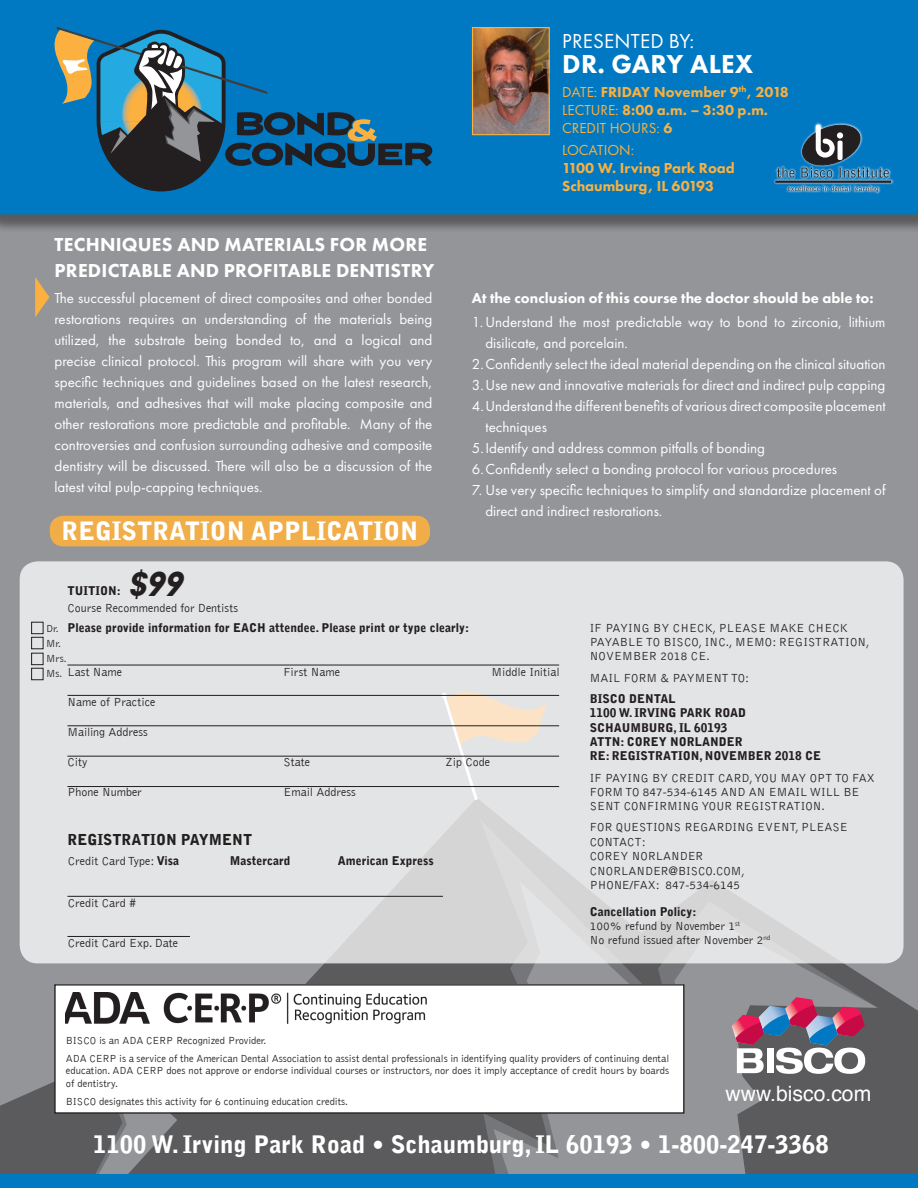
<style>
.page{position:relative;width:918px;height:1188px;background:#939598}
.page>*{position:absolute;margin:0;border:0;box-sizing:border-box;transform-origin:0 0}
.t1{font:italic 900 36px "Neuzeit Gro";color:#231f20}
.t2{font:800 27px "Futura PT";letter-spacing:.01em;color:#fff}
.t3{font:900 25.2px "Bell Gothic";color:#fff}
.t4{font:900 24px "Bell Gothic";color:#fff}
.t5{font:21.15px "Helvetica";color:#fff}
.t6{font:21px "Futura PT";letter-spacing:.01em;color:#fff}
.t7{font:800 19.5px/25.5px "Futura PT";letter-spacing:.01em;color:#fff}
.t8{font:15px/21px "Futura PT";color:#fff}
.t9{font:800 15px "Futura PT";color:#fbb03f}
.t10{font:800 15px "Futura PT";color:#fff}
.t11{font:15px "Futura PT";color:#fbb03f}
.t12{font:900 15px "Bell Gothic";color:#231f20}
.t13{font:300 12px/14.4px "Bell Gothic";color:#231f20}
.t14{font:900 12px "Bell Gothic";color:#231f20}
.t15{font:300 10.5px/12.6px "Bell Gothic";color:#231f20;text-align:justify}
.s1{font-weight:400}
.s2{font-weight:800}
.s3{font-weight:900}
</style>
<div class="page">
<svg style="left:0;top:798px;width:918px;height:376px;fill:#5b5a5c"></svg>
<svg style="left:51px;top:1068px;width:126px;height:106px"></svg>
<svg style="left:494px;top:963px;width:384px;height:211px"></svg>
<div style="left:0;top:0;width:918px;height:233px;background:#231f20;opacity:.5"></div>
<div style="left:0;top:0;width:918px;height:214px;background:#0079c2"></div>
<svg style="left:35px;top:277px;width:14px;height:40px"></svg>
<div style="left:20px;top:561px;width:884px;height:402px;background:linear-gradient(to right,#e2e3e3,#e2e2e3);border-radius:18px"></div>
<hr style="left:67px;top:665px;width:492px;height:1px;background:#231f20">
<hr style="left:67px;top:695px;width:492px;height:1px;background:#231f20">
<hr style="left:67px;top:725px;width:492px;height:1px;background:#231f20">
<hr style="left:67px;top:756px;width:492px;height:1px;background:#231f20">
<hr style="left:67px;top:786px;width:492px;height:1px;background:#231f20">
<div style="left:31px;top:622px;width:12px;height:12px;border:1px solid #231f20"></div>
<div style="left:31px;top:637px;width:12px;height:12px;border:1px solid #231f20"></div>
<div style="left:31px;top:653px;width:12px;height:12px;border:1px solid #231f20"></div>
<div style="left:31px;top:668px;width:12px;height:12px;border:1px solid #231f20"></div>
<div style="left:50px;top:516px;width:380px;height:30px;background:#f0ad48;border-radius:14px"></div>
<hr style="left:67px;top:896px;width:376px;height:1px;background:#231f20">
<hr style="left:67px;top:936px;width:123px;height:1px;background:#231f20">
<div style="left:55px;top:985px;width:629px;height:128px;background:#fff"></div>
<div style="left:54px;top:984px;width:630px;height:130px;border:1px solid #231f20"></div>
<img style="left:66px;top:993px;width:361px;height:31px">
<svg style="left:732px;top:997px;width:133px;height:77px;background:#997f92"></svg>
<svg style="left:50px;top:27px;width:382px;height:164px;background:#1f6f9b"></svg>
<div style="left:0;top:1174px;width:918px;height:14px;background:#0079c2"></div>
<img style="left:474px;top:29px;width:74px;height:104px">
<div style="left:472px;top:27px;width:78px;height:108px;border:1px solid #fbb03f"></div>
<div style="left:773px;top:123px;width:121px;height:71px;background:#fff;opacity:.75"></div>
<svg style="left:788px;top:186px;width:90px;height:6px"></svg>
<hr style="left:775px;top:181px;width:116px;height:2px;background:#231f20">
<svg style="left:777px;top:122px;width:112px;height:56px;background:#29729f"></svg>
<p class="t6" style="left:562px;top:28px;width:134px">PRESENTED BY:</p>
<p class="t2" style="left:562px;top:47px;width:193px">DR. GARY ALEX</p>
<p class="t7" style="left:55px;top:232px;width:381px">TECHNIQUES AND MATERIALS FOR MORE<br>PREDICTABLE AND PROFITABLE DENTISTRY</p>
<p class="t9" style="left:562px;top:83px;width:228px"><span class="s1">DATE:</span> FRIDAY November 9<sup>th</sup>, 2018</p>
<p class="t9" style="left:562px;top:101px;width:207px"><span class="s1">LECTURE:</span> 8:00 a.m. – 3:30 p.m.</p>
<p class="t11" style="left:562px;top:120px;width:112px">CREDIT HOURS: <span class="s2">6</span></p>
<p class="t11" style="left:562px;top:142px;width:74px">LOCATION:</p>
<p class="t9" style="left:562px;top:159px;width:174px">1100 W. Irving Park Road</p>
<p class="t9" style="left:562px;top:177px;width:153px">Schaumburg, IL 60193</p>
<p class="t8" style="left:55px;top:287px;width:380px;text-align:justify">The successful placement of direct composites and other bonded restorations requires an understanding of the materials being utilized, the substrate being bonded to, and a logical and precise clinical protocol. This program will share with you very specific techniques and guidelines based on the latest research, materials, and adhesives that will make placing composite and other restorations more predictable and profitable. Many of the controversies and confusion surrounding adhesive and composite dentistry will be discussed. There will also be a discussion of the latest vital pulp-capping techniques.</p>
<p class="t10" style="left:472px;top:288px;width:403px">At the conclusion of this course the doctor should be able to:</p>
<p class="t8" style="left:485px;top:312px;width:402px;text-indent:-14px">1.Understand the most predictable way to bond to zirconia, lithium disilicate, and porcelain.</p>
<p class="t8" style="left:472px;top:354px;width:415px">2.Confidently select the ideal material depending on the clinical situation</p>
<p class="t8" style="left:472px;top:375px;width:415px">3.Use new and innovative materials for direct and indirect pulp capping</p>
<p class="t8" style="left:485px;top:396px;width:402px;text-indent:-14px">4.Understand the different benefits of various direct composite placement techniques</p>
<p class="t8" style="left:472px;top:438px;width:295px">5.Identify and address common pitfalls of bonding</p>
<p class="t8" style="left:472px;top:459px;width:367px">6.Confidently select a bonding protocol for various procedures</p>
<p class="t8" style="left:485px;top:480px;width:402px;text-indent:-14px">7. Use very specific techniques to simplify and standardize placement of direct and indirect restorations.</p>
<p class="t3" style="left:62px;top:517px;width:358px">REGISTRATION APPLICATION</p>
<p class="t1" style="left:128px;top:564px;width:63px">$99</p>
<p class="t14" style="left:67px;top:583px;width:55px">TUITION:</p>
<p class="t13" style="left:67px;top:601px;width:172px">Course Recommended for Dentists</p>
<p class="t14" style="left:67px;top:621px;width:403px">Please provide information for EACH attendee. Please print or type clearly:</p>
<p class="t13" style="left:67px;top:665px;width:56px">Last Name</p>
<p class="t13" style="left:283px;top:665px;width:58px">First Name</p>
<p class="t13" style="left:492px;top:665px;width:70px">Middle Initial</p>
<p class="t13" style="left:67px;top:695px;width:89px">Name of Practice</p>
<p class="t13" style="left:67px;top:725px;width:82px">Mailing Address</p>
<p class="t13" style="left:67px;top:755px;width:21px">City</p>
<p class="t13" style="left:283px;top:755px;width:28px">State</p>
<p class="t13" style="left:445px;top:755px;width:46px">Zip Code</p>
<p class="t13" style="left:67px;top:785px;width:76px">Phone Number</p>
<p class="t13" style="left:283px;top:785px;width:74px">Email Address</p>
<p class="t15" style="left:46px;top:623px;width:14px">Dr.</p>
<p class="t15" style="left:46px;top:638px;width:16px">Mr.</p>
<p class="t15" style="left:46px;top:653px;width:22px">Mrs.</p>
<p class="t15" style="left:46px;top:668px;width:18px">Ms.</p>
<p class="t12" style="left:67px;top:831px;width:186px">REGISTRATION PAYMENT</p>
<p class="t13" style="left:68px;top:854px;width:113px">Credit Card Type: <span class="s3">Visa</span></p>
<p class="t14" style="left:230px;top:854px;width:62px">Mastercard</p>
<p class="t14" style="left:338px;top:854px;width:97px">American Express</p>
<p class="t13" style="left:68px;top:896px;width:70px">Credit Card #</p>
<p class="t13" style="left:68px;top:936px;width:112px">Credit Card Exp. Date</p>
<p class="t13" style="left:590px;top:621px;width:281px">IF PAYING BY CHECK, PLEASE MAKE CHECK<br>PAYABLE TO BISCO, INC., MEMO: REGISTRATION,<br>NOVEMBER 2018 CE.</p>
<p class="t13" style="left:590px;top:671px;width:161px">MAIL FORM &amp; PAYMENT TO:</p>
<p class="t14" style="left:590px;top:691px;width:88px">BISCO DENTAL</p>
<p class="t14" style="left:590px;top:706px;width:158px">1100 W. IRVING PARK ROAD</p>
<p class="t14" style="left:590px;top:720px;width:139px">SCHAUMBURG, IL 60193</p>
<p class="t14" style="left:590px;top:735px;width:154px">ATTN: COREY NORLANDER</p>
<p class="t14" style="left:590px;top:749px;width:233px">RE: REGISTRATION, NOVEMBER 2018 CE</p>
<p class="t13" style="left:590px;top:771px;width:286px">IF PAYING BY CREDIT CARD, YOU MAY OPT TO FAX<br>FORM TO 847-534-6145 AND AN EMAIL WILL BE<br>SENT CONFIRMING YOUR REGISTRATION.</p>
<p class="t13" style="left:590px;top:821px;width:260px">FOR QUESTIONS REGARDING EVENT, PLEASE<br>CONTACT:<br>COREY NORLANDER<br>CNORLANDER@BISCO.COM,<br>PHONE/FAX: 847-534-6145</p>
<p class="t14" style="left:590px;top:904px;width:108px">Cancellation Policy:</p>
<p class="t13" style="left:590px;top:919px;width:182px">100% refund by November 1<sup>st<br></sup>No refund issued after November 2<sup>nd</sup></p>
<p class="t15" style="left:66px;top:1034px;width:202px">BISCO is an ADA CERP Recognized Provider.</p>
<p class="t15" style="left:66px;top:1052px;width:605px">ADA CERP is a service of the American Dental Association to assist dental professionals in identifying quality providers of continuing dental education. ADA CERP does not approve or endorse individual courses or instructors, nor does it imply acceptance of credit hours by boards of dentistry.</p>
<p class="t15" style="left:66px;top:1095px;width:284px">BISCO designates this activity for 6 continuing education credits.</p>
<p class="t5" style="left:726px;top:1077px;width:147px">www.bisco.com</p>
<p class="t4" style="left:93px;top:1130px;width:737px">1100 W. Irving Park Road • Schaumburg, IL 60193 • 1-800-247-3368</p>
</div>
